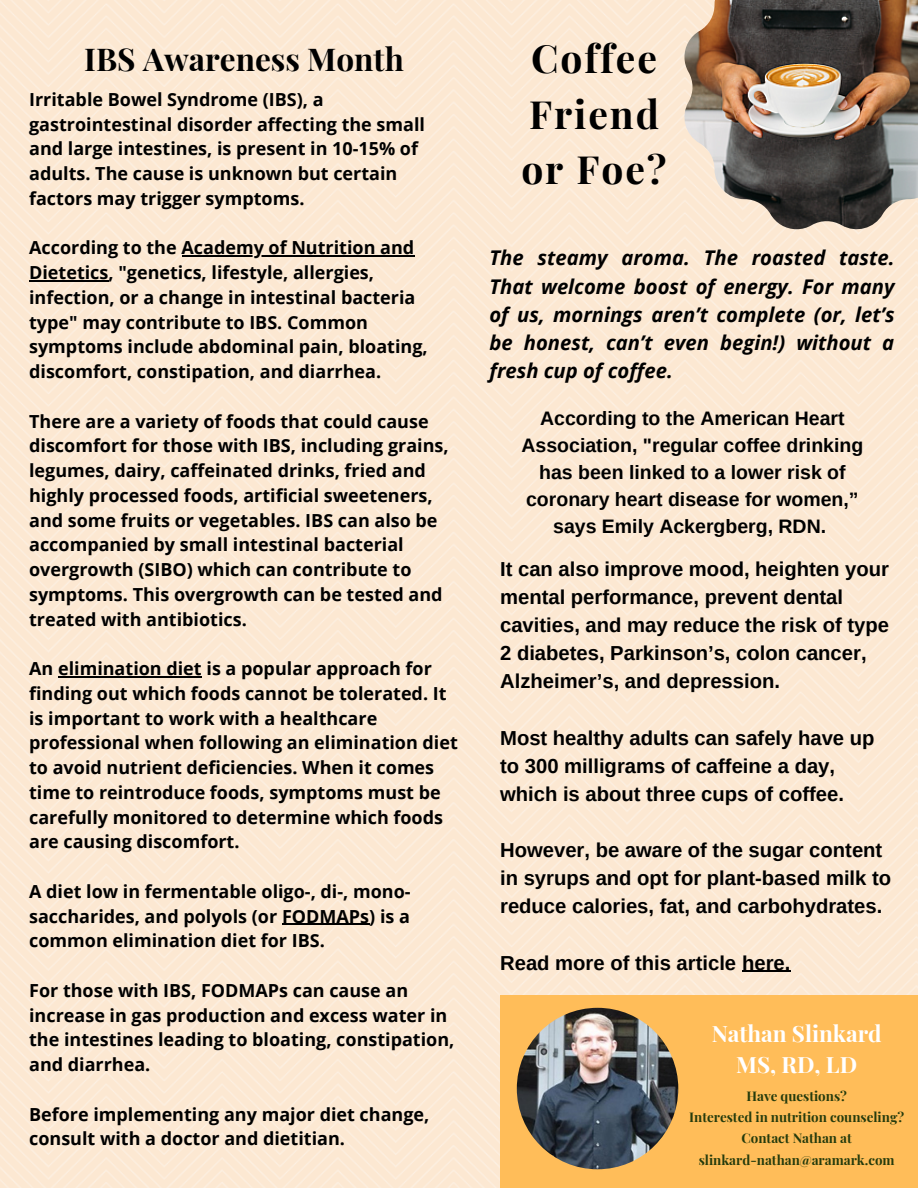
<style>
.page{position:relative;width:918px;height:1188px;background:#fff}
.page>*{position:absolute;margin:0;border:0;box-sizing:border-box;transform-origin:0 0}
.t1{font:700 39px "Playfair Display";letter-spacing:.05em;color:#000}
.t2{font:700 31.5px "Playfair Display";color:#000}
.t3{font:700 22.5px/31.5px "Playfair Display";color:#fff;text-align:center}
.t4{font:700 20.25px/28.2px "Arimo";color:#000}
.t5{font:italic 700 20.25px/28.2px "Open Sans";color:#000;text-align:justify}
.t6{font:700 19.5px/27px "Arimo";color:#000;text-align:center}
.t7{font:700 18px/24.8px "Open Sans";color:#000}
.t8{font:700 13.35px "Playfair Display";color:#253b0c}
</style>
<div class="page">
<img style="left:0;top:0;width:918px;height:1188px">
<div style="left:500px;top:995px;width:417px;height:193px;background:#ffbd59"></div>
<img style="left:517px;top:1008px;width:161px;height:161px;border-radius:50%">
<hr style="left:182px;top:255px;width:232px;height:2px;background:#000">
<hr style="left:29px;top:280px;width:80px;height:1px;background:#000">
<hr style="left:58px;top:676px;width:144px;height:1px;background:#000">
<hr style="left:282px;top:924px;width:87px;height:1px;background:#000">
<img style="left:684px;top:0;width:234px;height:229px">
<hr style="left:742px;top:971px;width:48px;height:1px;background:#000">
<p class="t2" style="left:84px;top:37px;width:321px">IBS Awareness Month</p>
<p class="t7" style="left:29px;top:86px;width:397px">Irritable Bowel Syndrome (IBS), a gastrointestinal disorder affecting the small and large intestines, is present in 10-15% of adults. The cause is unknown but certain factors may trigger symptoms.</p>
<p class="t7" style="left:29px;top:235px;width:400px">According to the Academy of Nutrition and Dietetics, "genetics, lifestyle, allergies, infection, or a change in intestinal bacteria type" may contribute to IBS. Common symptoms include abdominal pain, bloating, discomfort, constipation, and diarrhea.</p>
<p class="t7" style="left:29px;top:408px;width:421px">There are a variety of foods that could cause discomfort for those with IBS, including grains, legumes, dairy, caffeinated drinks, fried and highly processed foods, artificial sweeteners, and some fruits or vegetables. IBS can also be accompanied by small intestinal bacterial overgrowth (SIBO) which can contribute to symptoms. This overgrowth can be tested and treated with antibiotics.</p>
<p class="t7" style="left:29px;top:656px;width:430px">An elimination diet is a popular approach for finding out which foods cannot be tolerated. It is important to work with a healthcare professional when following an elimination diet to avoid nutrient deficiencies. When it comes time to reintroduce foods, symptoms must be carefully monitored to determine which foods are causing discomfort.</p>
<p class="t7" style="left:29px;top:878px;width:383px;text-align:justify">A diet low in fermentable oligo-, di-, mono&shy;saccharides, and polyols (or FODMAPs) is a common elimination diet for IBS.</p>
<p class="t7" style="left:29px;top:977px;width:427px">For those with IBS, FODMAPs can cause an increase in gas production and excess water in the intestines leading to bloating, constipation, and diarrhea.</p>
<p class="t7" style="left:29px;top:1101px;width:402px">Before implementing any major diet change, consult with a doctor and dietitian.</p>
<p class="t1" style="left:531px;top:31px;width:127px">Coffee</p>
<p class="t1" style="left:529px;top:86px;width:132px">Friend</p>
<p class="t1" style="left:521px;top:142px;width:147px">or Foe?</p>
<p class="t5" style="left:489px;top:243px;width:407px">The steamy aroma. The roasted taste.<br>That welcome boost of energy. For many of us, mornings aren’t complete (or, let’s be honest, can’t even begin!) without a fresh cup of coffee.</p>
<p class="t6" style="left:522px;top:405px;width:343px">According to the American Heart Association, "regular coffee drinking has been linked to a lower risk of coronary heart disease for women,” says Emily Ackergberg, RDN.</p>
<p class="t4" style="left:500px;top:555px;width:391px">It can also improve mood, heighten your mental performance, prevent dental cavities, and may reduce the risk of type 2 diabetes, Parkinson’s, colon cancer, Alzheimer’s, and depression.</p>
<p class="t4" style="left:500px;top:724px;width:376px">Most healthy adults can safely have up to 300 milligrams of caffeine a day, which is about three cups of coffee.</p>
<p class="t4" style="left:500px;top:836px;width:393px">However, be aware of the sugar content in syrups and opt for plant-based milk to reduce calories, fat, and carbohydrates.</p>
<p class="t4" style="left:500px;top:949px;width:292px">Read more of this article here.</p>
<p class="t3" style="left:712px;top:1016px;width:172px">Nathan Slinkard<br>MS, RD, LD</p>
<p class="t8" style="left:746px;top:1087px;width:102px">Have questions?</p>
<p class="t8" style="left:689px;top:1108px;width:216px">Interested in nutrition counseling?</p>
<p class="t8" style="left:742px;top:1129px;width:112px">Contact Nathan at</p>
<p class="t8" style="left:699px;top:1150px;width:197px">slinkard-nathan@aramark.com</p>
</div>
